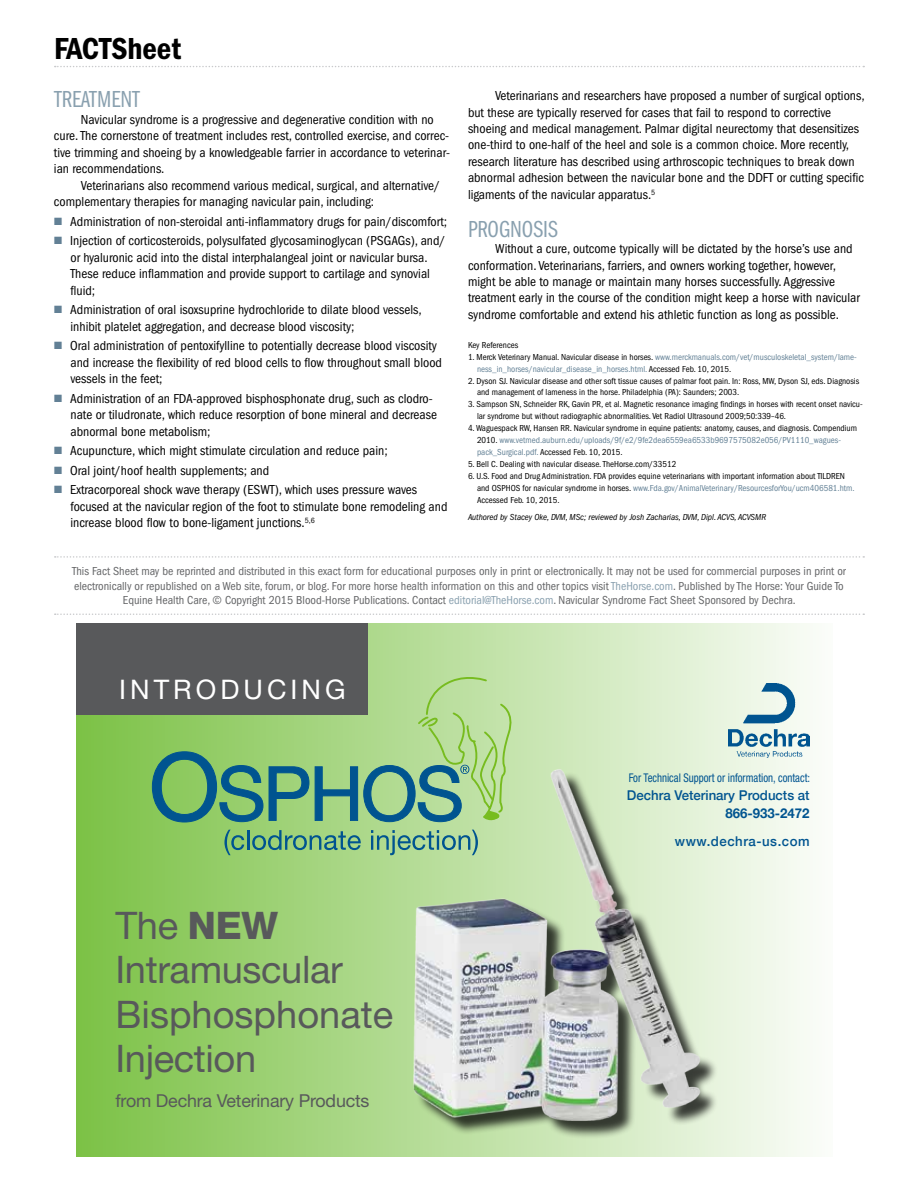
<style>
.page{position:relative;width:918px;height:1188px;background:#fff}
.page>*{position:absolute;margin:0;border:0;box-sizing:border-box;transform-origin:0 0}
.t1{font:38.1px/44.2px "Helvetica Neue";letter-spacing:-.01em;color:#58595b}
.t2{font:31.5px "ITC Franklin Gothic Std Dm Cd";color:#000}
.t3{font:27px "Helvetica Neue";letter-spacing:.15em;color:#fff}
.t4{font:24px "ITC Franklin Gothic Std Bk Cp";color:#89a0af}
.t5{font:17.85px "Helvetica Neue";letter-spacing:-.01em;color:#58595b}
.t6{font:condensed 13.5px/16.5px "ITC Franklin Gothic Std";color:#000}
.t7{font:500 13.5px "Helvetica Neue";color:#005490}
.t8{font:500 13.5px "Helvetica Neue";letter-spacing:.04em;color:#005490}
.t9{font:700 13.5px "Helvetica Neue";color:#005490}
.t10{font:condensed 12px/14.4px "ITC Franklin Gothic Std";color:#636466;text-align:center}
.t11{font:condensed 12px "Helvetica Neue";color:#005490;scale:.9 1}
.t12{font:condensed 9px/12px "ITC Franklin Gothic Std";color:#000}
.t13{font:condensed 9px/12px "ITC Franklin Gothic Std";color:#628095}
.t14{font:italic condensed 9px "ITC Franklin Gothic Std";color:#000}
.s1{color:#628095}
.s2{color:#000}
.s3{color:#89a0af}
.s4{font-weight:800}
</style>
<div class="page">
<svg style="left:55px;top:66px;width:809px;height:1px"></svg>
<svg style="left:55px;top:614px;width:809px;height:1px"></svg>
<svg style="left:55px;top:556px;width:809px;height:2px"></svg>
<div style="left:76px;top:623px;width:756px;height:533px;background:linear-gradient(to right,#7cc145,#fbfdf9)"></div>
<div style="left:76px;top:623px;width:292px;height:91px;background:#58595b"></div>
<img style="left:729px;top:683px;width:81px;height:75px">
<img style="left:400px;top:762px;width:317px;height:394px">
<svg style="left:224px;top:830px;width:20px;height:25px"></svg>
<hr style="left:247px;top:830px;width:2px;height:20px;background:#005490">
<svg style="left:252px;top:830px;width:109px;height:20px;background:#70ac82"></svg>
<svg style="left:371px;top:830px;width:107px;height:25px;background:#88ba96"></svg>
<svg style="left:152px;top:672px;width:363px;height:151px"></svg>
<h2 class="t2" style="left:54px;top:31px;width:129px">FACTSheet</h2>
<h3 class="t4" style="left:54px;top:86px;width:85px">TREATMENT</h3>
<p class="t6" style="left:54px;top:111px;width:398px;text-indent:27px">Navicular syndrome is a progressive and degenerative condition with no cure. The cornerstone of treatment includes rest, controlled exercise, and correc&shy;tive trimming and shoeing by a knowledgeable farrier in accordance to veterinar&shy;ian recommendations.</p>
<p class="t6" style="left:54px;top:177px;width:388px;text-indent:27px">Veterinarians also recommend various medical, surgical, and alternative/ complementary therapies for managing navicular pain, including:</p>
<p class="t6" style="left:54px;top:213px;width:395px"><span class="s1">■</span> Administration of non-steroidal anti-inflammatory drugs for pain/discomfort;</p>
<p class="t6" style="left:70px;top:233px;width:377px;text-indent:-16px"><span class="s1">■</span> Injection of corticosteroids, polysulfated glycosaminoglycan (PSGAGs), and/ or hyaluronic acid into the distal interphalangeal joint or navicular bursa.<br>These reduce inflammation and provide support to cartilage and synovial fluid;</p>
<p class="t6" style="left:70px;top:302px;width:353px;text-indent:-16px"><span class="s1">■</span> Administration of oral isoxsuprine hydrochloride to dilate blood vessels, inhibit platelet aggregation, and decrease blood viscosity;</p>
<p class="t6" style="left:70px;top:338px;width:373px;text-indent:-16px"><span class="s1">■</span> Oral administration of pentoxifylline to potentially decrease blood viscosity and increase the flexibility of red blood cells to flow throughout small blood vessels in the feet;</p>
<p class="t6" style="left:70px;top:390px;width:368px;text-indent:-16px"><span class="s1">■</span> Administration of an FDA-approved bisphosphonate drug, such as clodro&shy;nate or tiludronate, which reduce resorption of bone mineral and decrease abnormal bone metabolism;</p>
<p class="t6" style="left:54px;top:443px;width:335px"><span class="s1">■</span> Acupuncture, which might stimulate circulation and reduce pain;</p>
<p class="t6" style="left:54px;top:462px;width:217px"><span class="s1">■</span> Oral joint/hoof health supplements; and</p>
<p class="t6" style="left:70px;top:482px;width:379px;text-indent:-16px"><span class="s1">■</span> Extracorporeal shock wave therapy (ESWT), which uses pressure waves focused at the navicular region of the foot to stimulate bone remodeling and increase blood flow to bone-ligament junctions.<sup>5,6</sup></p>
<p class="t6" style="left:468px;top:87px;width:398px;text-indent:27px">Veterinarians and researchers have proposed a number of surgical options, but these are typically reserved for cases that fail to respond to corrective shoeing and medical management. Palmar digital neurectomy that desensitizes one-third to one-half of the heel and sole is a common choice. More recently, research literature has described using arthroscopic techniques to break down abnormal adhesion between the navicular bone and the DDFT or cutting specific ligaments of the navicular apparatus.<sup>5</sup></p>
<h3 class="t4" style="left:468px;top:215px;width:89px">PROGNOSIS</h3>
<p class="t6" style="left:468px;top:240px;width:393px;text-indent:27px">Without a cure, outcome typically will be dictated by the horse’s use and conformation. Veterinarians, farriers, and owners working together, however, might be able to manage or maintain many horses successfully. Aggressive treatment early in the course of the condition might keep a horse with navicular syndrome comfortable and extend his athletic function as long as possible.</p>
<p class="t12" style="left:468px;top:339px;width:52px">Key References</p>
<p class="t13" style="left:477px;top:351px;width:381px;text-indent:-9px"><span class="s2">1. Merck Veterinary Manual. Navicular disease in horses.</span> www.merckmanuals.com/vet/musculoskeletal_system/lame&shy;ness_in_horses/navicular_disease_in_horses.html. <span class="s2">Accessed Feb. 10, 2015.</span></p>
<p class="t12" style="left:477px;top:375px;width:384px;text-indent:-9px">2. Dyson SJ. Navicular disease and other soft tissue causes of palmar foot pain. In: Ross, MW, Dyson SJ, eds. Diagnosis and management of lameness in the horse. Philadelphia (PA): Saunders; 2003.</p>
<p class="t12" style="left:477px;top:399px;width:387px;text-indent:-9px">3. Sampson SN, Schneider RK, Gavin PR, et al. Magnetic resonance imaging findings in horses with recent onset navicu&shy;lar syndrome but without radiographic abnormalities. Vet Radiol Ultrasound 2009;50:339–46.</p>
<p class="t12" style="left:477px;top:423px;width:382px;text-indent:-9px">4. Waguespack RW, Hansen RR. Navicular syndrome in equine patients: anatomy, causes, and diagnosis. Compendium<br>2010. <span class="s1">www.vetmed.auburn.edu/uploads/9f/e2/9fe2dea6559ea6533b9697575082e056/PV1110_wagues&shy;pack_Surgical.pdf.</span> Accessed Feb. 10, 2015.</p>
<p class="t12" style="left:468px;top:459px;width:210px">5. Bell C. Dealing with navicular disease. TheHorse.com/33512</p>
<p class="t12" style="left:477px;top:471px;width:379px;text-indent:-9px">6. U.S. Food and Drug Administration. FDA provides equine veterinarians with important information about TILDREN and OSPHOS for navicular syndrome in horses. <span class="s1">www.Fda.gov/AnimalVeterinary/ResourcesforYou/ucm406581.htm.<br></span>Accessed Feb. 10, 2015.</p>
<p class="t14" style="left:468px;top:512px;width:300px">Authored by Stacey Oke, DVM, MSc; reviewed by Josh Zacharias, DVM, Dipl. ACVS, ACVSMR</p>
<p class="t10" style="left:72px;top:564px;width:775px">This Fact Sheet may be reprinted and distributed in this exact form for educational purposes only in print or electronically. It may not be used for commercial purposes in print or electronically or republished on a Web site, forum, or blog. For more horse health information on this and other topics visit <span class="s3">TheHorse.com</span>. Published by The Horse: Your Guide To<br>Equine Health Care, © Copyright 2015 Blood-Horse Publications. Contact <span class="s3">editorial@TheHorse.com</span>. Navicular Syndrome Fact Sheet Sponsored by Dechra.</p>
<h3 class="t3" style="left:119px;top:674px;width:228px">INTRODUCING</h3>
<h1 class="t1" style="left:115px;top:903px;width:279px">The <span class="s4">NEW<br></span>Intramuscular<br>Bisphosphonate<br>Injection</h1>
<h3 class="t5" style="left:115px;top:1090px;width:256px">from Dechra Veterinary Products</h3>
<p class="t11" style="left:629px;top:770px;width:203px">For Technical Support or information, contact:</p>
<p class="t7" style="left:627px;top:784px;width:184px">Dechra Veterinary Products at</p>
<p class="t9" style="left:725px;top:802px;width:86px">866-933-2472</p>
<p class="t8" style="left:675px;top:830px;width:136px">www.dechra-us.com</p>
</div>
